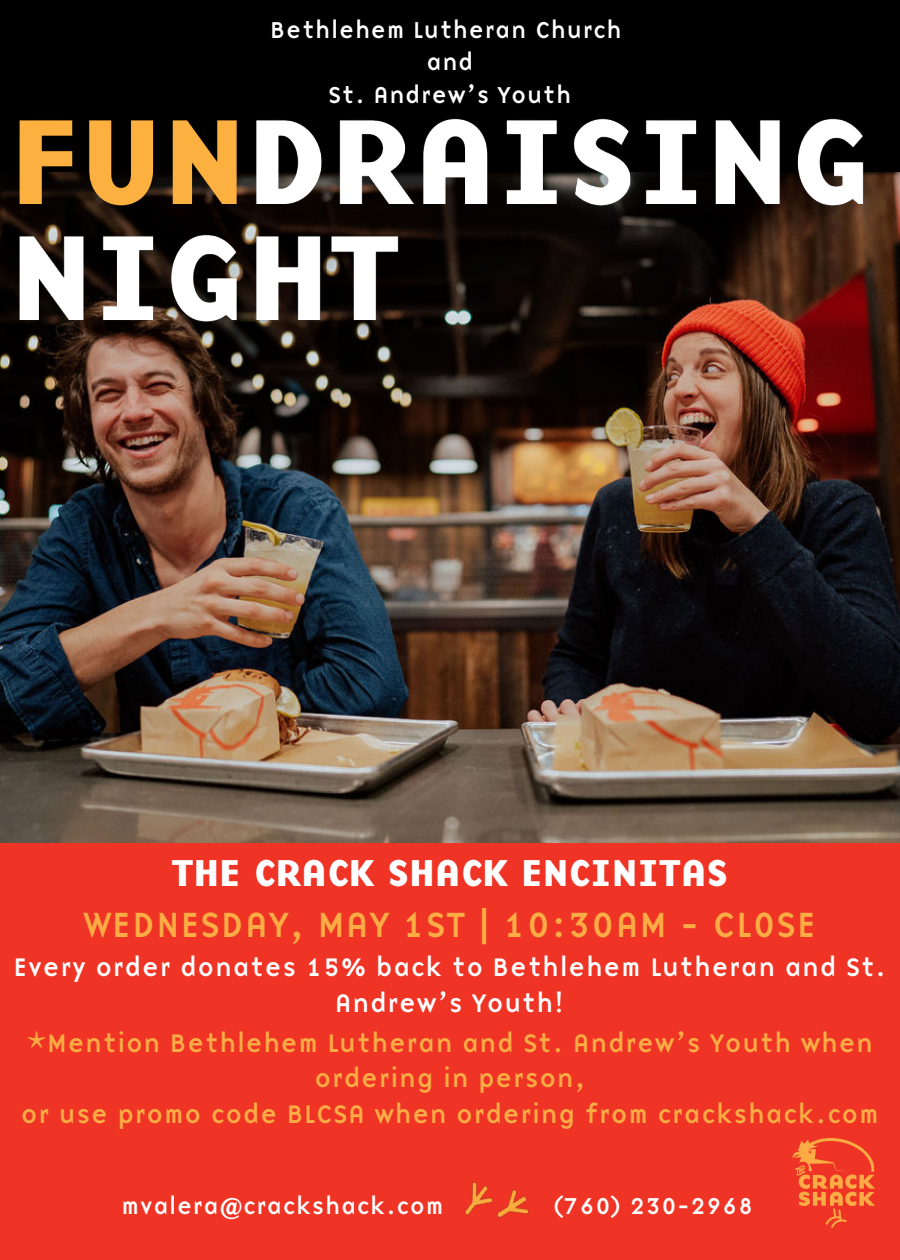
<style>
.page{position:relative;width:900px;height:1260px;background:#ef3425}
.page>*{position:absolute;margin:0;border:0;box-sizing:border-box;transform-origin:0 0}
.t1{font:700 38.75px "Base 9 Sans OT";color:#fff}
.t2{font:36.25px "Base 9 Sans OT";color:#fbac45}
.t3{font:26.25px/35.5px "Base 9 Sans OT";color:#fbac45;text-align:center}
.t4{font:26.25px/35.5px "Base 9 Sans OT";color:#fff;text-align:center}
.t5{font:23.75px "Base 9 Sans OT";color:#fff}
</style>
<div class="page">
<img style="left:0;top:171px;width:900px;height:672px">
<img style="left:464px;top:1181px;width:65px;height:37px">
<img style="left:792px;top:1139px;width:83px;height:88px">
<div style="left:0;top:0;width:900px;height:171px;background:#000"></div>
<img style="left:0;top:118px;width:897px;height:240px">
<p class="t5" style="left:270px;top:17px;width:354px">Bethlehem Lutheran Church</p>
<p class="t5" style="left:426px;top:49px;width:49px">and</p>
<p class="t5" style="left:328px;top:82px;width:245px">St. Andrew’s Youth</p>
<p class="t1" style="left:172px;top:852px;width:558px">THE CRACK SHACK ENCINITAS</p>
<p class="t2" style="left:83px;top:904px;width:735px">WEDNESDAY, MAY 1ST | 10:30AM - CLOSE</p>
<p class="t4" style="left:13px;top:950px;width:875px">Every order donates 15% back to Bethlehem Lutheran and St.<br>Andrew’s Youth!</p>
<p class="t3" style="left:26px;top:1025px;width:849px">*Mention Bethlehem Lutheran and St. Andrew’s Youth when ordering in person,</p>
<p class="t3" style="left:21px;top:1096px;width:860px">or use promo code BLCSA when ordering from crackshack.com</p>
<p class="t5" style="left:121px;top:1193px;width:324px">mvalera@crackshack.com</p>
<p class="t5" style="left:553px;top:1193px;width:202px">(760) 230-2968</p>
</div>
